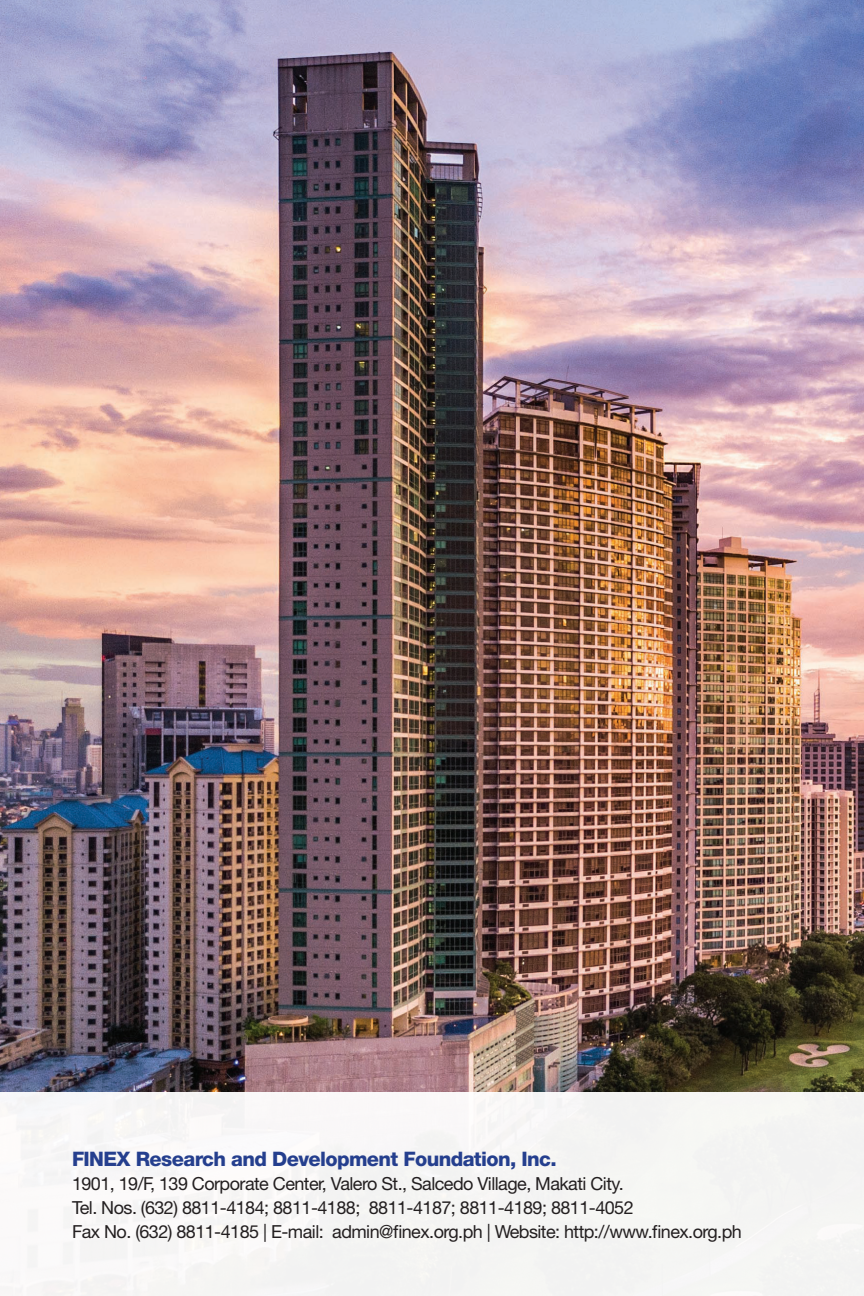
<style>
.page{position:relative;width:864px;height:1296px;background:#fff}
.page>*{position:absolute;margin:0;border:0;box-sizing:border-box;transform-origin:0 0}
.t1{font:800 20px "Helvetica Neue LT Std";letter-spacing:-.03em;color:#253f8e}
.t2{font:18px/24px "Helvetica Neue LT Std";letter-spacing:-.03em;color:#231f20}
.t3{font:14px "Helvetica Neue LT Std";color:#231f20}
.s1{font-weight:800}
</style>
<div class="page">
<img style="left:0;top:0;width:864px;height:1092px">
<div style="left:0;top:1092px;width:864px;height:204px;background:#f5f5f4"></div>
<p class="t1" style="left:72px;top:1147px;width:486px">FINEX Research and Development Foundation, Inc.</p>
<p class="t2" style="left:72px;top:1172px;width:671px">1901, 19/F, 139 Corporate Center, Valero St., Salcedo Village, Makati City.<br>Tel. Nos. (632) 8811-4184; 8811-4188; 8811-4187; 8811-4189; 8811-4052<br>Fax No. (632) 8811-4185 | E-mail: admin@finex.org.ph | Website: http://www.finex.org.ph</p>
<p class="t3" style="left:149px;top:1195px;width:349px"><span class="s1">64</span> | FINEX Research &amp; Development Foundation, Inc.</p>
</div>
